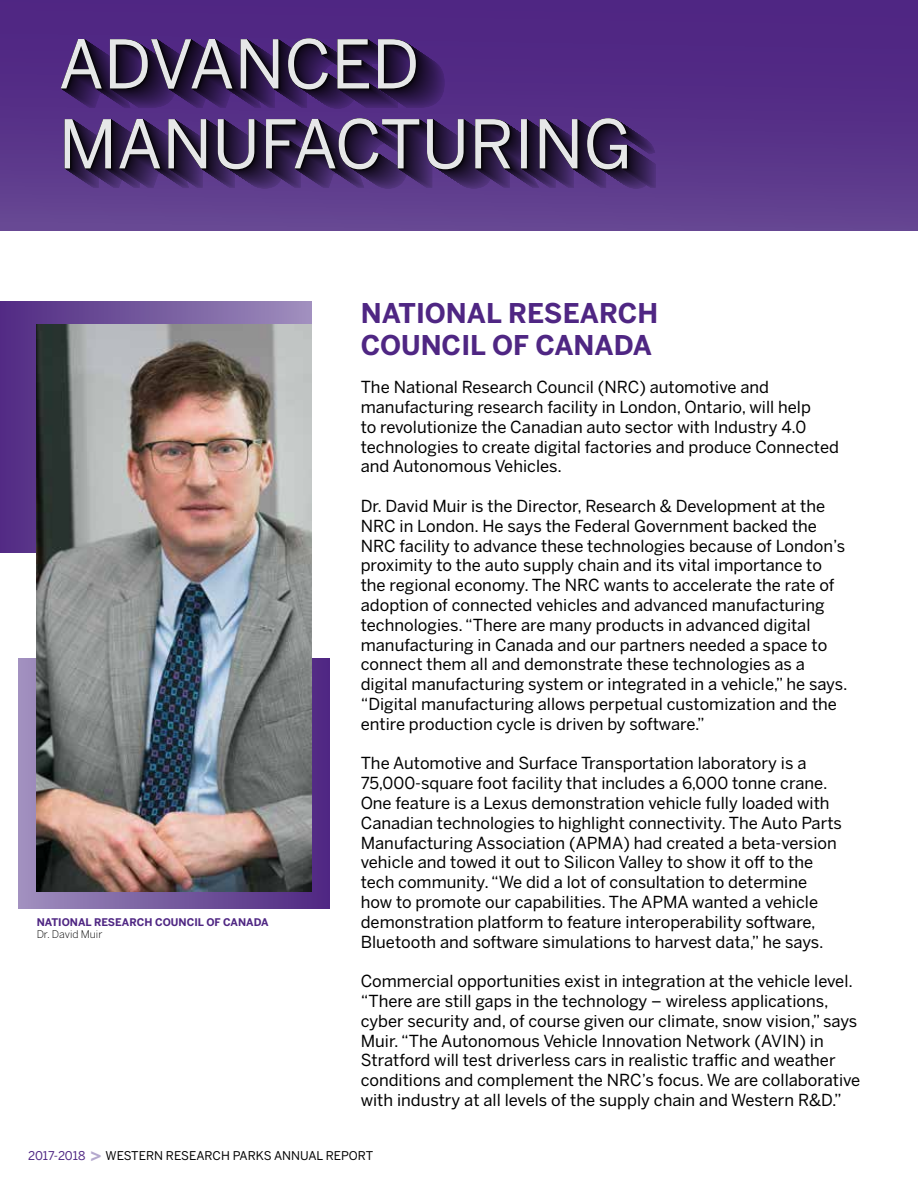
<style>
.page{position:relative;width:918px;height:1188px;background:#fff}
.page>*{position:absolute;margin:0;border:0;box-sizing:border-box;transform-origin:0 0}
.t1{font:700 27px/32.4px "Benton Sans";color:#4f2683}
.t2{font:16.5px/19.8px "Benton Sans";color:#000}
.t3{font:12px "Benton Sans";color:#000}
.t4{font:700 10.5px "Benton Sans";color:#4f2683}
.t5{font:300 10.5px "Benton Sans";color:#000}
.s1{color:#4f2683}
.s2{font-weight:700;font-size:18px;color:#b5a9ce}
</style>
<div class="page">
<svg style="left:0;top:302px;width:312px;height:251px;background:#644390"></svg>
<svg style="left:18px;top:658px;width:312px;height:251px;background:#765a9e"></svg>
<div style="left:0;top:0;width:918px;height:230px;background:linear-gradient(to bottom,#4b2080,#634290)"></div>
<img style="left:37px;top:324px;width:275px;height:568px">
<img style="left:45px;top:7px;width:622px;height:203px">
<svg style="left:61px;top:38px;width:566px;height:131px;background:#584374"></svg>
<p class="t4" style="left:37px;top:916px;width:233px">NATIONAL RESEARCH COUNCIL OF CANADA</p>
<p class="t5" style="left:37px;top:928px;width:67px">Dr. David Muir</p>
<h1 class="t1" style="left:361px;top:297px;width:299px">NATIONAL RESEARCH<br>COUNCIL OF CANADA</h1>
<p class="t2" style="left:361px;top:377px;width:480px">The National Research Council (NRC) automotive and manufacturing research facility in London, Ontario, will help<br>to revolutionize the Canadian auto sector with Industry 4.0 technologies to create digital factories and produce Connected and Autonomous Vehicles.</p>
<p class="t2" style="left:361px;top:496px;width:488px">Dr. David Muir is the Director, Research &amp; Development at the NRC in London. He says the Federal Government backed the NRC facility to advance these technologies because of London’s proximity to the auto supply chain and its vital importance to the regional economy. The NRC wants to accelerate the rate of adoption of connected vehicles and advanced manufacturing technologies. “There are many products in advanced digital manufacturing in Canada and our partners needed a space to connect them all and demonstrate these technologies as a digital manufacturing system or integrated in a vehicle,” he says. “Digital manufacturing allows perpetual customization and the entire production cycle is driven by software.”</p>
<p class="t2" style="left:361px;top:753px;width:483px">The Automotive and Surface Transportation laboratory is a 75,000-square foot facility that includes a 6,000 tonne crane.<br>One feature is a Lexus demonstration vehicle fully loaded with Canadian technologies to highlight connectivity. The Auto Parts Manufacturing Association (APMA) had created a beta-version vehicle and towed it out to Silicon Valley to show it off to the tech community. “We did a lot of consultation to determine how to promote our capabilities. The APMA wanted a vehicle demonstration platform to feature interoperability software, Bluetooth and software simulations to harvest data,” he says.</p>
<p class="t2" style="left:361px;top:971px;width:501px">Commercial opportunities exist in integration at the vehicle level. “There are still gaps in the technology – wireless applications, cyber security and, of course given our climate, snow vision,” says Muir. “The Autonomous Vehicle Innovation Network (AVIN) in Stratford will test driverless cars in realistic traffic and weather conditions and complement the NRC’s focus. We are collaborative with industry at all levels of the supply chain and Western R&amp;D.”</p>
<p class="t3" style="left:28px;top:1149px;width:347px"><span class="s1">2017-2018</span> <span class="s2">&gt;</span> WESTERN RESEARCH PARKS ANNUAL REPORT</p>
</div>
